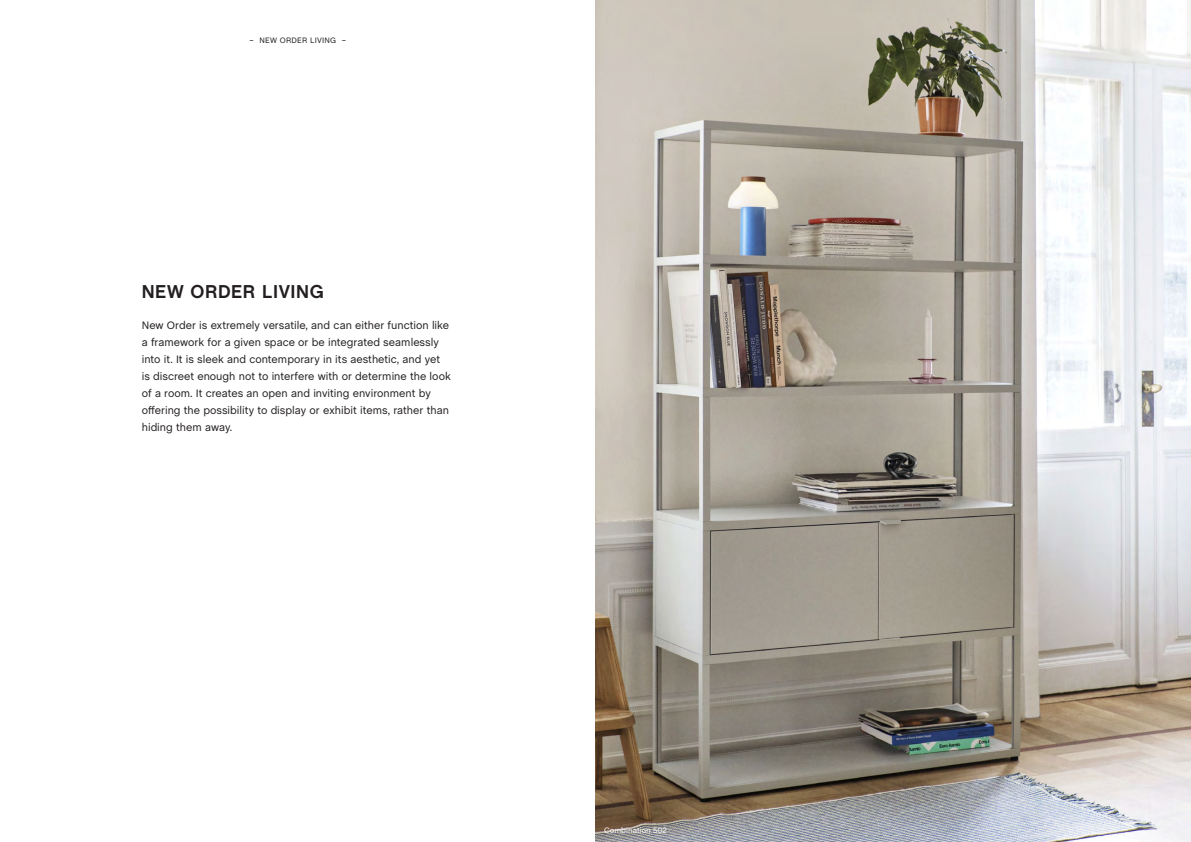
<style>
.page{position:relative;width:1191px;height:842px;background:#fff}
.page>*{position:absolute;margin:0;border:0;box-sizing:border-box;transform-origin:0 0}
._01_Header{font:700 19px "Chalet";letter-spacing:.03em;color:#231f20}
._02_Bodytext{font:11px/17px "Chalet";color:#231f20}
.t1{font:8px "Chalet";letter-spacing:.03em;color:#231f20}
._03_Caption{font:8px "Chalet";color:#fff}
</style>
<div class="page">
<img style="left:595px;top:0;width:596px;height:842px">
<p class="t1" style="left:249px;top:35px;width:98px">– NEW ORDER LIVING –</p>
<p class="_01_Header" style="left:142px;top:280px;width:183px">NEW ORDER LIVING</p>
<p class="_02_Bodytext" style="left:142px;top:317px;width:310px">New Order is extremely versatile, and can either function like a framework for a given space or be integrated seamlessly into it. It is sleek and contemporary in its aesthetic, and yet is discreet enough not to interfere with or determine the look of a room. It creates an open and inviting environment by offering the possibility to display or exhibit items, rather than hiding them away.</p>
<p class="_03_Caption" style="left:604px;top:826px;width:64px">Combination 502</p>
</div>
